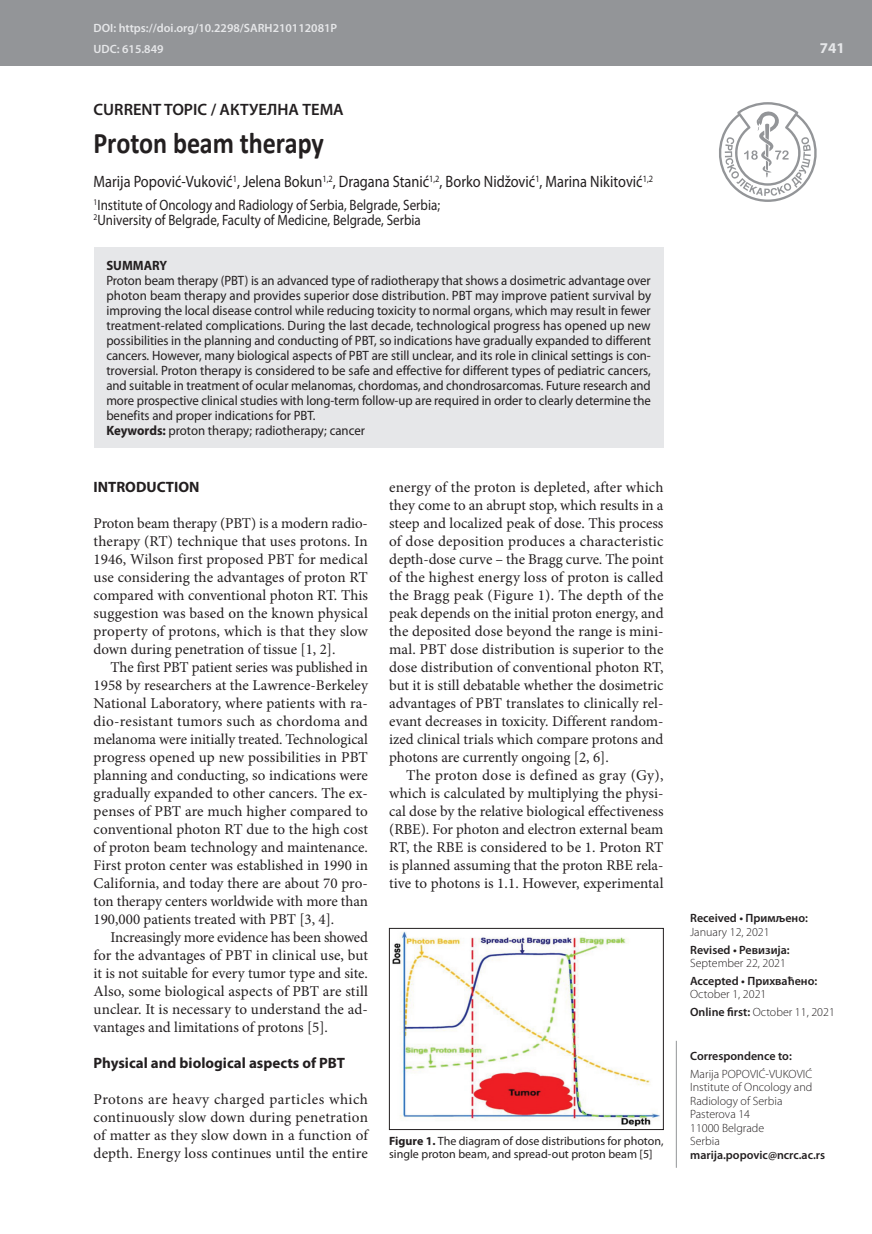
<style>
.page{position:relative;width:872px;height:1234px;background:#fff}
.page>*{position:absolute;margin:0;border:0;box-sizing:border-box;transform-origin:0 0}
.t1{font:700 30px "Calibri";letter-spacing:-.005em;color:#231f20;scale:.87 1}
.t2{font:16.5px "Myriad Pro";color:#231f20;scale:.87 1}
.t3{font:600 16.5px "Myriad Pro";color:#231f20}
.t4{font:15px/18px "Minion Pro";color:#231f20;text-align:justify}
.t5{font:15px/15.8px "Myriad Pro";color:#231f20;scale:.87 1}
.t6{font:700 15px "Myriad Pro";color:#231f20}
.t7{font:700 15px "Myriad Pro";color:#e6e7e9}
.t8{font:13.5px/15px "Myriad Pro";color:#231f20;scale:.95 1}
.t9{font:700 13.5px "Myriad Pro";color:#231f20;scale:.95 1}
.t10{font:300 12px/13.5px "Myriad Pro";color:#231f20}
.t11{font:600 12px "Myriad Pro";color:#231f20}
.t12{font:12px/13.5px "Myriad Pro";color:#231f20}
.t13{font:600 12px/21.3px "Myriad Pro";color:#e6e7e9}
.s1{font-weight:700}
.s2{font-weight:600}
</style>
<div class="page">
<div style="left:0;top:0;width:872px;height:66px;background:#939598"></div>
<svg style="left:719px;top:102px;width:98px;height:100px"></svg>
<hr style="left:676px;top:1040px;width:1px;height:127px;background:#939598">
<div style="left:94px;top:247px;width:569px;height:201px;background:#e6e7e9"></div>
<img style="left:392px;top:931px;width:268px;height:196px">
<div style="left:389px;top:928px;width:274px;height:201px;border:1px solid #231f20"></div>
<p class="t13" style="left:94px;top:17px;width:245px">DOI: https://doi.org/10.2298/SARH210112081P<br>UDC: 615.849</p>
<p class="t3" style="left:94px;top:98px;width:252px">CURRENT TOPIC / АКТУЕЛНА ТЕМА</p>
<h1 class="t1" style="left:94px;top:122px;width:266px">Proton beam therapy</h1>
<p class="t2" style="left:94px;top:172px;width:644px">Marija Popović-Vuković<sup>1</sup>, Jelena Bokun<sup>1,2</sup>, Dragana Stanić<sup>1,2</sup>, Borko Nidžović<sup>1</sup>, Marina Nikitović<sup>1,2</sup></p>
<p class="t5" style="left:94px;top:196px;width:400px"><sup>1</sup>Institute of Oncology and Radiology of Serbia, Belgrade, Serbia;<br><sup>2</sup>University of Belgrade, Faculty of Medicine, Belgrade, Serbia</p>
<p class="t9" style="left:106px;top:257px;width:66px">SUMMARY</p>
<p class="t8" style="left:106px;top:273px;width:575px">Proton beam therapy (PBT) is an advanced type of radiotherapy that shows a dosimetric advantage over photon beam therapy and provides superior dose distribution. PBT may improve patient survival by improving the local disease control while reducing toxicity to normal organs, which may result in fewer treatment-related complications. During the last decade, technological progress has opened up new possibilities in the planning and conducting of PBT, so indications have gradually expanded to different cancers. However, many biological aspects of PBT are still unclear, and its role in clinical settings is con&shy;troversial. Proton therapy is considered to be safe and effective for different types of pediatric cancers, and suitable in treatment of ocular melanomas, chordomas, and chondrosarcomas. Future research and more prospective clinical studies with long-term follow-up are required in order to clearly determine the benefits and proper indications for PBT.<br><span class="s1">Keywords:</span> proton therapy; radiotherapy; cancer</p>
<p class="t6" style="left:94px;top:477px;width:107px">INTRODUCTION</p>
<p class="t4" style="left:94px;top:514px;width:276px">Proton beam therapy (PBT) is a modern radio&shy;therapy (RT) technique that uses protons. In 1946, Wilson first proposed PBT for medical use considering the advantages of proton RT compared with conventional photon RT. This suggestion was based on the known physical property of protons, which is that they slow down during penetration of tissue [1, 2].</p>
<p class="t4" style="left:94px;top:658px;width:276px;text-indent:17px">The first PBT patient series was published in 1958 by researchers at the Lawrence-Berkeley National Laboratory, where patients with ra&shy;dio-resistant tumors such as chordoma and melanoma were initially treated. Technological progress opened up new possibilities in PBT planning and conducting, so indications were gradually expanded to other cancers. The ex&shy;penses of PBT are much higher compared to conventional photon RT due to the high cost of proton beam technology and maintenance.<br>First proton center was established in 1990 in California, and today there are about 70 pro&shy;ton therapy centers worldwide with more than 190,000 patients treated with PBT [3, 4].</p>
<p class="t4" style="left:94px;top:928px;width:276px;text-indent:17px">Increasingly more evidence has been showed for the advantages of PBT in clinical use, but it is not suitable for every tumor type and site.<br>Also, some biological aspects of PBT are still unclear. It is necessary to understand the ad&shy;vantages and limitations of protons [5].</p>
<p class="t6" style="left:94px;top:1053px;width:253px">Physical and biological aspects of PBT</p>
<p class="t4" style="left:94px;top:1090px;width:276px">Protons are heavy charged particles which continuously slow down during penetration of matter as they slow down in a function of depth. Energy loss continues until the entire</p>
<p class="t4" style="left:389px;top:478px;width:276px">energy of the proton is depleted, after which they come to an abrupt stop, which results in a steep and localized peak of dose. This process of dose deposition produces a characteristic depth-dose curve – the Bragg curve. The point of the highest energy loss of proton is called the Bragg peak (Figure 1). The depth of the peak depends on the initial proton energy, and the deposited dose beyond the range is mini&shy;mal. PBT dose distribution is superior to the dose distribution of conventional photon RT, but it is still debatable whether the dosimetric advantages of PBT translates to clinically rel&shy;evant decreases in toxicity. Different random&shy;ized clinical trials which compare protons and photons are currently ongoing [2, 6].</p>
<p class="t4" style="left:389px;top:766px;width:276px;text-indent:17px">The proton dose is defined as gray (Gy), which is calculated by multiplying the physi&shy;cal dose by the relative biological effectiveness (RBE). For photon and electron external beam RT, the RBE is considered to be 1. Proton RT is planned assuming that the proton RBE rela&shy;tive to photons is 1.1. However, experimental</p>
<p class="t12" style="left:389px;top:1133px;width:276px"><span class="s1">Figure 1.</span> The diagram of dose distributions for photon, single proton beam, and spread-out proton beam [5]</p>
<p class="t7" style="left:820px;top:38px;width:26px">741</p>
<p class="t11" style="left:690px;top:910px;width:119px">Received • Примљено:</p>
<p class="t10" style="left:690px;top:924px;width:81px">January 12, 2021</p>
<p class="t11" style="left:690px;top:941px;width:101px">Revised • Ревизија:</p>
<p class="t10" style="left:690px;top:956px;width:97px">September 22, 2021</p>
<p class="t11" style="left:690px;top:972px;width:129px">Accepted • Прихваћено:</p>
<p class="t10" style="left:690px;top:985px;width:146px;line-height:17.7px">October 1, 2021<br><span class="s2">Online first:</span> October 11, 2021</p>
<p class="t11" style="left:690px;top:1047px;width:103px">Correspondence to:</p>
<p class="t10" style="left:690px;top:1066px;width:124px">Marija POPOVIĆ-VUKOVIĆ<br>Institute of Oncology and<br>Radiology of Serbia<br>Pasterova 14<br>11000 Belgrade<br>Serbia</p>
<p class="t11" style="left:690px;top:1146px;width:136px">marija.popovic@ncrc.ac.rs</p>
</div>
